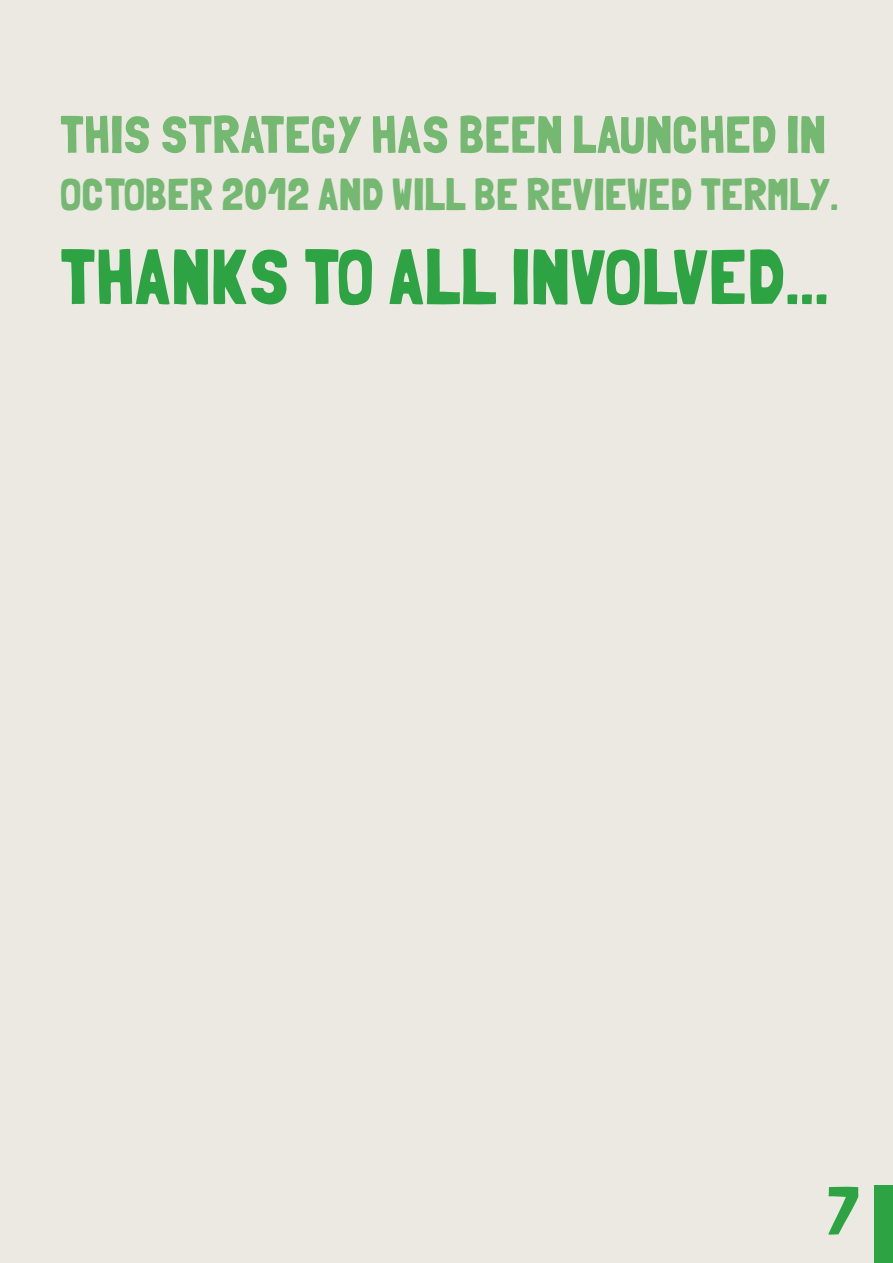
<style>
.page{position:relative;width:893px;height:1263px;background:#ece9e3}
.page>*{position:absolute;margin:0;border:0;box-sizing:border-box;transform-origin:0 0}
.t1{font:78px "Folk solid";color:#2da343}
.t2{font:67.5px "Folk solid";color:#2da343}
.t3{font:52.5px "Folk solid";color:#75b871}
.t4{font:45px "Folk solid";color:#75b871}
</style>
<div class="page">
<div style="left:875px;top:1185px;width:18px;height:78px;background:#2da343"></div>
<p class="t3" style="left:60px;top:104px;width:767px">THIS STRATEGY HAS BEEN LAUNCHED IN</p>
<p class="t4" style="left:60px;top:168px;width:780px">OCTOBER 2012 AND WILL BE REVIEWED TERMLY.</p>
<h1 class="t1" style="left:60px;top:231px;width:770px">THANKS TO ALL INVOLVED...</h1>
<h2 class="t2" style="left:826px;top:1171px;width:34px">7</h2>
</div>
